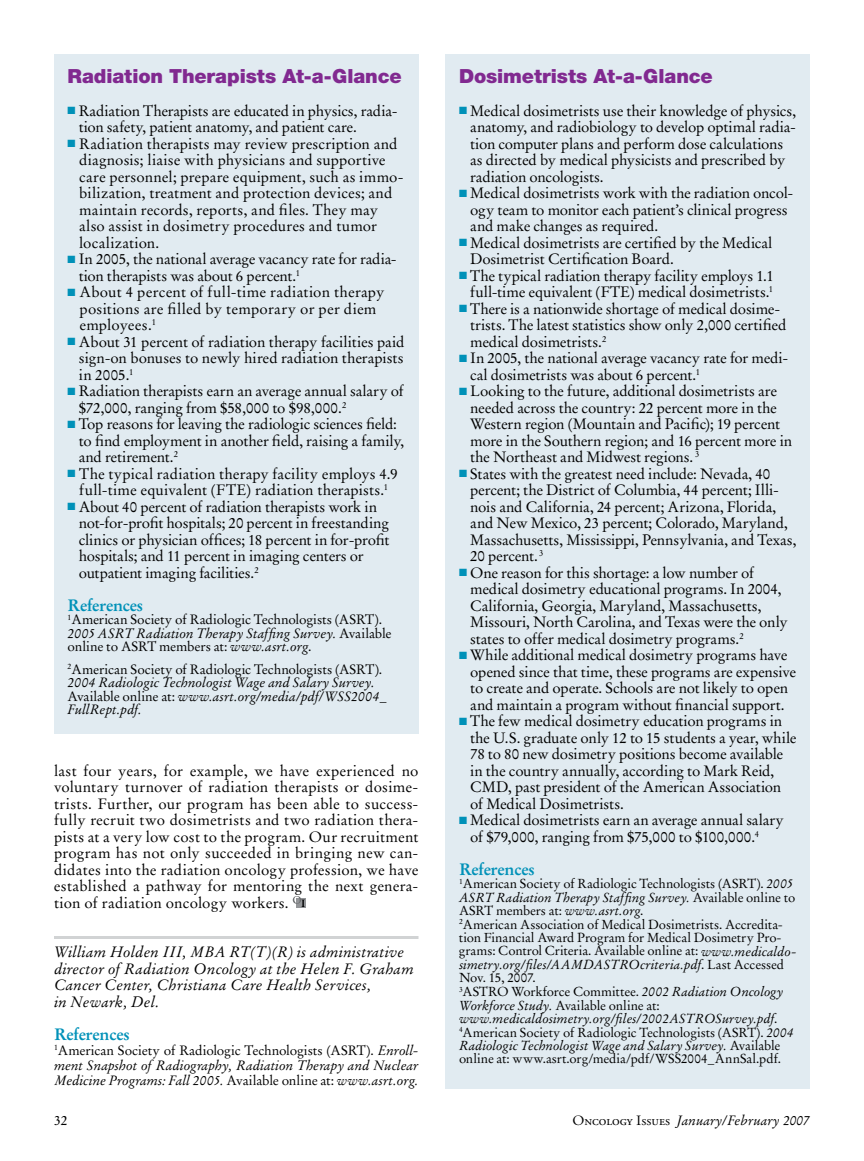
<style>
.page{position:relative;width:864px;height:1161px;background:#fff}
.page>*{position:absolute;margin:0;border:0;box-sizing:border-box;transform-origin:0 0}
.t1{font:900 19.5px "Helvetica Neue";letter-spacing:-.005em;color:#812990}
.t2{font:700 16.5px "Stempel Garamond LT Std";letter-spacing:-.02em;color:#0091b8}
.t3{font:15px/16.5px "Stempel Garamond LT Std";letter-spacing:-.005em;color:#000}
.t4{font:italic 15px/16.5px "Stempel Garamond LT Std";letter-spacing:.01em;color:#000}
.t5{font:15px/16.5px "Stempel Garamond LT Std";letter-spacing:.015em;color:#000}
.t6{font:italic 13.5px/13.5px "Stempel Garamond LT Std";color:#000;text-align:justify}
.t7{font:13.5px/13.5px "Stempel Garamond LT Std";letter-spacing:-.01em;color:#000}
.t8{font:13.05px/13.5px "Stempel Garamond LT Std";letter-spacing:-.005em;color:#000}
.s1{color:#0091b8}
.s2{font-style:italic}
.s3{font-style:normal}
.s4{font-family:"Adobe Garamond Exp";font-style:normal}
</style>
<div class="page">
<hr style="left:54px;top:936px;width:364px;height:3px;background:#d1d3d4">
<div style="left:296px;top:898px;width:10px;height:10px;background:#939598"></div>
<svg style="left:293px;top:896px;width:12px;height:11px"></svg>
<div style="left:54px;top:54px;width:364px;height:680px;background:#e1ebf1"></div>
<div style="left:446px;top:54px;width:364px;height:1035px;background:#e1ebf1"></div>
<h1 class="t1" style="left:68px;top:64px;width:336px">Radiation Therapists At-a-Glance</h1>
<p class="t3" style="left:79px;top:102px;width:320px;text-indent:-11px"><span class="s1">■</span> Radiation Therapists are educated in physics, radia&shy;tion safety, patient anatomy, and patient care.</p>
<p class="t3" style="left:79px;top:135px;width:326px;text-indent:-12px"><span class="s1">■</span> Radiation therapists may review prescription and diagnosis; liaise with physicians and supportive care personnel; prepare equipment, such as immo&shy;bilization, treatment and protection devices; and maintain records, reports, and files. They may also assist in dosimetry procedures and tumor localization.</p>
<p class="t3" style="left:79px;top:251px;width:320px;text-indent:-11px"><span class="s1">■</span> In 2005, the national average vacancy rate for radia&shy;tion therapists was about 6 percent.<sup>1</sup></p>
<p class="t5" style="left:79px;top:284px;width:307px;text-indent:-12px"><span class="s1">■</span> About 4 percent of full-time radiation therapy positions are filled by temporary or per diem employees.<sup>1</sup></p>
<p class="t3" style="left:79px;top:333px;width:327px;text-align:justify;text-indent:-11px"><span class="s1">■</span> About 31 percent of radiation therapy facilities paid sign-on bonuses to newly hired radiation therapists in 2005.<sup>1</sup></p>
<p class="t3" style="left:79px;top:383px;width:327px;text-indent:-11px"><span class="s1">■</span> Radiation therapists earn an average annual salary of $72,000, ranging from $58,000 to $98,000.<sup>2</sup></p>
<p class="t3" style="left:79px;top:416px;width:327px;text-indent:-11px"><span class="s1">■</span> Top reasons for leaving the radiologic sciences field: to find employment in another field, raising a family, and retirement.<sup>2</sup></p>
<p class="t3" style="left:68px;top:465px;width:332px;text-align:center"><span class="s1">■</span> The typical radiation therapy facility employs 4.9 full-time equivalent (FTE) radiation therapists.<sup>1</sup></p>
<p class="t3" style="left:79px;top:498px;width:312px;text-indent:-11px"><span class="s1">■</span> About 40 percent of radiation therapists work in not-for-profit hospitals; 20 percent in freestanding clinics or physician offices; 18 percent in for-profit hospitals; and 11 percent in imaging centers or outpatient imaging facilities.<sup>2</sup></p>
<p class="t2" style="left:68px;top:595px;width:77px">References</p>
<p class="t7" style="left:67px;top:613px;width:326px"><sup>1</sup>American Society of Radiologic Technologists (ASRT).<br><span class="s2">2005 ASRT Radiation Therapy Staffing Survey.</span> Available online to ASRT members at: <span class="s2">www.asrt.org</span>.</p>
<p class="t6" style="left:68px;top:662px;width:320px;text-align:left"><sup>2</sup><span class="s3">American Society of Radiologic Technologists (ASRT).<br></span>2004 Radiologic Technologist Wage and Salary Survey.<br><span class="s3">Available online at:</span> www.asrt.org/media/pdf/WSS2004_ FullRept.pdf.</p>
<p class="t3" style="left:54px;top:762px;width:366px;text-align:justify">last four years, for example, we have experienced no voluntary turnover of radiation therapists or dosime&shy;trists. Further, our program has been able to success&shy;fully recruit two dosimetrists and two radiation thera&shy;pists at a very low cost to the program. Our recruitment program has not only succeeded in bringing new can&shy;didates into the radiation oncology profession, we have established a pathway for mentoring the next genera&shy;tion of radiation oncology workers.</p>
<p class="t4" style="left:54px;top:944px;width:361px">William Holden III, MBA RT(T)(R) is administrative director of Radiation Oncology at the Helen F. Graham Cancer Center, Christiana Care Health Services,<br>in Newark, Del.</p>
<p class="t2" style="left:54px;top:1024px;width:77px">References</p>
<p class="t6" style="left:54px;top:1042px;width:366px;line-height:15px"><sup>1</sup><span class="s3">American Society of Radiologic Technologists (ASRT).</span> Enroll&shy;ment Snapshot of Radiography, Radiation Therapy and Nuclear Medicine Programs: Fall 2005. <span class="s3">Available online at:</span> www.asrt.org.</p>
<h1 class="t1" style="left:459px;top:64px;width:255px">Dosimetrists At-a-Glance</h1>
<p class="t3" style="left:470px;top:102px;width:327px;text-indent:-11px"><span class="s1">■</span> Medical dosimetrists use their knowledge of physics, anatomy, and radiobiology to develop optimal radia&shy;tion computer plans and perform dose calculations as directed by medical physicists and prescribed by radiation oncologists.</p>
<p class="t3" style="left:470px;top:185px;width:325px;text-indent:-11px"><span class="s1">■</span> Medical dosimetrists work with the radiation oncol&shy;ogy team to monitor each patient’s clinical progress and make changes as required.</p>
<p class="t3" style="left:470px;top:234px;width:304px;text-indent:-11px"><span class="s1">■</span> Medical dosimetrists are certified by the Medical<br>Dosimetrist Certification Board.</p>
<p class="t3" style="left:459px;top:267px;width:317px;text-align:right"><span class="s1">■</span> The typical radiation therapy facility employs 1.1 full-time equivalent (FTE) medical dosimetrists.<sup>1</sup></p>
<p class="t3" style="left:470px;top:300px;width:318px;text-indent:-11px"><span class="s1">■</span> There is a nationwide shortage of medical dosime&shy;trists. The latest statistics show only 2,000 certified medical dosimetrists.<sup>2</sup></p>
<p class="t3" style="left:470px;top:350px;width:320px;text-indent:-11px"><span class="s1">■</span> In 2005, the national average vacancy rate for medi&shy;cal dosimetrists was about 6 percent.<sup>1</sup></p>
<p class="t3" style="left:470px;top:383px;width:324px;text-indent:-11px"><span class="s1">■</span> Looking to the future, additional dosimetrists are needed across the country: 22 percent more in the Western region (Mountain and Pacific); 19 percent more in the Southern region; and 16 percent more in the Northeast and Midwest regions. <sup>3</sup></p>
<p class="t3" style="left:470px;top:465px;width:328px;text-indent:-11px"><span class="s1">■</span> States with the greatest need include: Nevada, 40 percent; the District of Columbia, 44 percent; Illi&shy;nois and California, 24 percent; Arizona, Florida, and New Mexico, 23 percent; Colorado, Maryland, Massachusetts, Mississippi, Pennsylvania, and Texas, 20 percent.<sup>3</sup></p>
<p class="t3" style="left:470px;top:564px;width:319px;text-indent:-11px"><span class="s1">■</span> One reason for this shortage: a low number of medical dosimetry educational programs. In 2004, California, Georgia, Maryland, Massachusetts, Missouri, North Carolina, and Texas were the only states to offer medical dosimetry programs.<sup>2</sup></p>
<p class="t3" style="left:470px;top:647px;width:327px;text-indent:-11px"><span class="s1">■</span> While additional medical dosimetry programs have opened since that time, these programs are expensive to create and operate. Schools are not likely to open and maintain a program without financial support.</p>
<p class="t3" style="left:470px;top:713px;width:328px;text-indent:-11px"><span class="s1">■</span> The few medical dosimetry education programs in the U.S. graduate only 12 to 15 students a year, while 78 to 80 new dosimetry positions become available in the country annually, according to Mark Reid, CMD, past president of the American Association of Medical Dosimetrists.</p>
<p class="t3" style="left:470px;top:812px;width:315px;text-indent:-11px"><span class="s1">■</span> Medical dosimetrists earn an average annual salary of $79,000, ranging from $75,000 to $100,000.<sup>4</sup></p>
<p class="t2" style="left:459px;top:859px;width:77px">References</p>
<p class="t8" style="left:459px;top:877px;width:339px"><sup>1</sup>American Society of Radiologic Technologists (ASRT). <span class="s2">2005<br>ASRT Radiation Therapy Staffing Survey.</span> Available online to ASRT members at: <span class="s2">www.asrt.org</span>.<br><sup>2</sup>American Association of Medical Dosimetrists. Accredita&shy;tion Financial Award Program for Medical Dosimetry Pro&shy;grams: Control Criteria. Available online at: <span class="s2">www.medicaldo&shy;simetry.org/files/AAMDASTROcriteria.pdf</span>. Last Accessed Nov. 15, 2007.<br><sup>3</sup>ASTRO Workforce Committee. <span class="s2">2002 Radiation Oncology Workforce Study.</span> Available online at: <span class="s2">www.medicaldosimetry.org/files/2002ASTROSurvey.pdf</span>.<br><sup>4</sup>American Society of Radiologic Technologists (ASRT). <span class="s2">2004<br>Radiologic Technologist Wage and Salary Survey.</span> Available online at: www.asrt.org/media/pdf/WSS2004_AnnSal.pdf.</p>
<p class="t7" style="left:54px;top:1114px;width:15px">32</p>
<p class="t6" style="left:572px;top:1113px;width:239px"><span class="s3">O</span><span class="s4">ncology</span> <span class="s3">I</span><span class="s4">ssues</span> January/February 2007</p>
</div>
